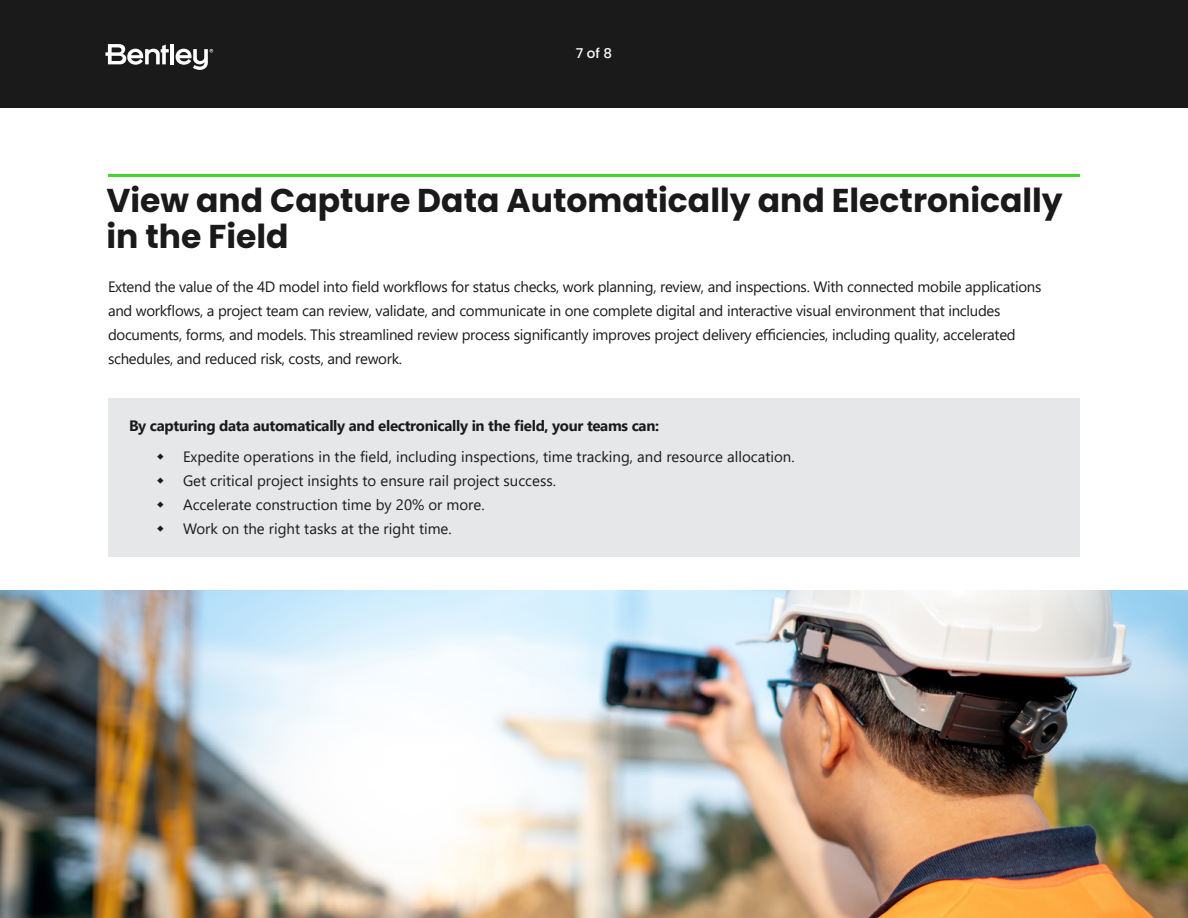
<style>
.page{position:relative;width:1188px;height:918px;background:#fff}
.page>*{position:absolute;margin:0;border:0;box-sizing:border-box;transform-origin:0 0}
.t1{font:700 33px/36px "Poppins";color:#1a1a1a}
.t2{font:15px/24px "Segoe UI";letter-spacing:-.02em;color:#1a1a1a}
.t3{font:15px/24px "Segoe UI";color:#1a1a1a}
.t4{font:700 15px "Segoe UI";letter-spacing:-.02em;color:#1a1a1a}
.t5{font:500 13.5px "Poppins";color:#fff}
</style>
<div class="page">
<div style="left:0;top:0;width:1188px;height:108px;background:#1a1a1a"></div>
<svg style="left:105px;top:44px;width:64px;height:21px"></svg>
<hr style="left:170px;top:44px;width:4px;height:20px;background:#fff">
<svg style="left:176px;top:49px;width:37px;height:21px"></svg>
<img style="left:0;top:590px;width:1188px;height:328px">
<hr style="left:108px;top:174px;width:972px;height:3px;background:#44d62c">
<div style="left:108px;top:398px;width:972px;height:159px;background:#e6e7e8"></div>
<p class="t5" style="left:576px;top:46px;width:38px">7 of 8</p>
<h1 class="t1" style="left:106px;top:182px;width:958px">View and Capture Data Automatically and Electronically in the Field</h1>
<p class="t2" style="left:108px;top:273px;width:935px">Extend the value of the 4D model into field workflows for status checks, work planning, review, and inspections. With connected mobile applications and workflows, a project team can review, validate, and communicate in one complete digital and interactive visual environment that includes documents, forms, and models. This streamlined review process significantly improves project delivery efficiencies, including quality, accelerated schedules, and reduced risk, costs, and rework.</p>
<p class="t4" style="left:129px;top:412px;width:532px">By capturing data automatically and electronically in the field, your teams can:</p>
<p class="t3" style="left:183px;top:443px;width:613px">Expedite operations in the field, including inspections, time tracking, and resource allocation.<br>Get critical project insights to ensure rail project success.<br>Accelerate construction time by 20% or more.<br>Work on the right tasks at the right time.</p>
</div>
